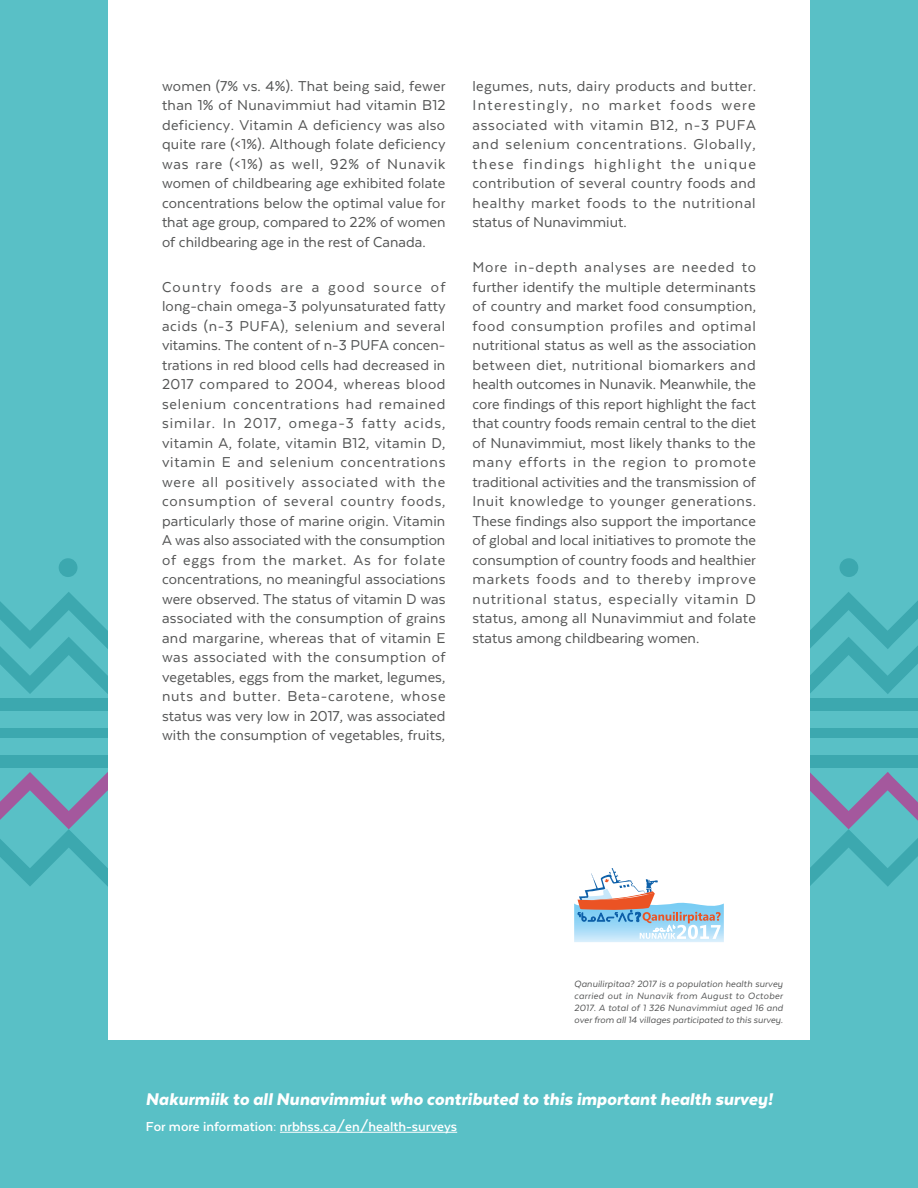
<style>
.page{position:relative;width:918px;height:1188px;background:#59c0c6}
.page>*{position:absolute;margin:0;border:0;box-sizing:border-box;transform-origin:0 0}
.t1{font:italic 900 19.5px "Texta";color:#fff}
.P_Texte_courant_angl{font:16.5px/19.5px "Texta";color:#535454;text-align:justify}
.P_Texte_courant{font:700 15px "Texta";color:#fff}
.t2{font:italic 10.5px/12px "Texta";color:#535454;text-align:justify}
</style>
<div class="page">
<div style="left:59px;top:558px;width:18px;height:19px;background:#3ca8af;border-radius:50%"></div>
<div style="left:840px;top:558px;width:18px;height:19px;background:#3ca8af;border-radius:50%"></div>
<svg style="left:0;top:649px;width:918px;height:45px"></svg>
<svg style="left:0;top:592px;width:918px;height:57px"></svg>
<svg style="left:0;top:829px;width:918px;height:58px"></svg>
<div style="left:0;top:755px;width:918px;height:13px;background:#3ca8af"></div>
<div style="left:0;top:698px;width:918px;height:13px;background:#3ca8af"></div>
<div style="left:0;top:728px;width:918px;height:9px;background:#3ca8af"></div>
<svg style="left:0;top:772px;width:918px;height:57px"></svg>
<div style="left:108px;top:0;width:702px;height:1040px;background:#fff"></div>
<svg style="left:574px;top:868px;width:150px;height:74px"></svg>
<hr style="left:280px;top:1132px;width:177px;height:1px;background:#fff">
<p class="P_Texte_courant_angl" style="left:162px;top:76px;width:285px">women (7% vs. 4%). That being said, fewer than 1% of Nunavimmiut had vitamin B12 deficiency. Vitamin A deficiency was also quite rare (&lt;1%). Although folate deficiency was rare (&lt;1%) as well, 92% of Nunavik women of childbearing age exhibited folate concentrations below the optimal value for that age group, compared to 22% of women of childbearing age in the rest of Canada.</p>
<p class="P_Texte_courant_angl" style="left:162px;top:277px;width:285px">Country foods are a good source of long-chain omega-3 polyunsaturated fatty acids (n-3 PUFA), selenium and several vitamins. The content of n-3 PUFA concen&shy;trations in red blood cells had decreased in 2017 compared to 2004, whereas blood selenium concentrations had remained similar. In 2017, omega-3 fatty acids, vitamin A, folate, vitamin B12, vitamin D, vitamin E and selenium concentrations were all positively associated with the consumption of several country foods, particularly those of marine origin. Vitamin A was also associated with the consumption of eggs from the market. As for folate concentrations, no meaningful associations were observed. The status of vitamin D was associated with the consumption of grains and margarine, whereas that of vitamin E was associated with the consumption of vegetables, eggs from the market, legumes, nuts and butter. Beta-carotene, whose status was very low in 2017, was associated with the consumption of vegetables, fruits,</p>
<p class="P_Texte_courant_angl" style="left:472px;top:76px;width:285px">legumes, nuts, dairy products and butter.<br>Interestingly, no market foods were associated with vitamin B12, n-3 PUFA and selenium concentrations. Globally, these findings highlight the unique contribution of several country foods and healthy market foods to the nutritional status of Nunavimmiut.</p>
<p class="P_Texte_courant_angl" style="left:472px;top:258px;width:285px">More in-depth analyses are needed to further identify the multiple determinants of country and market food consumption, food consumption profiles and optimal nutritional status as well as the association between diet, nutritional biomarkers and health outcomes in Nunavik. Meanwhile, the core findings of this report highlight the fact that country foods remain central to the diet of Nunavimmiut, most likely thanks to the many efforts in the region to promote traditional activities and the transmission of Inuit knowledge to younger generations.<br>These findings also support the importance of global and local initiatives to promote the consumption of country foods and healthier markets foods and to thereby improve nutritional status, especially vitamin D status, among all Nunavimmiut and folate status among childbearing women.</p>
<p class="t2" style="left:574px;top:978px;width:210px">Qanuilirpitaa? 2017 is a population health survey carried out in Nunavik from August to October 2017. A total of 1 326 Nunavimmiut aged 16 and over from all 14 villages participated to this survey.</p>
<p class="t1" style="left:146px;top:1089px;width:628px">Nakurmiik to all Nunavimmiut who contributed to this important health survey!</p>
<p class="P_Texte_courant" style="left:146px;top:1119px;width:313px">For more information: nrbhss.ca/en/health-surveys</p>
</div>
